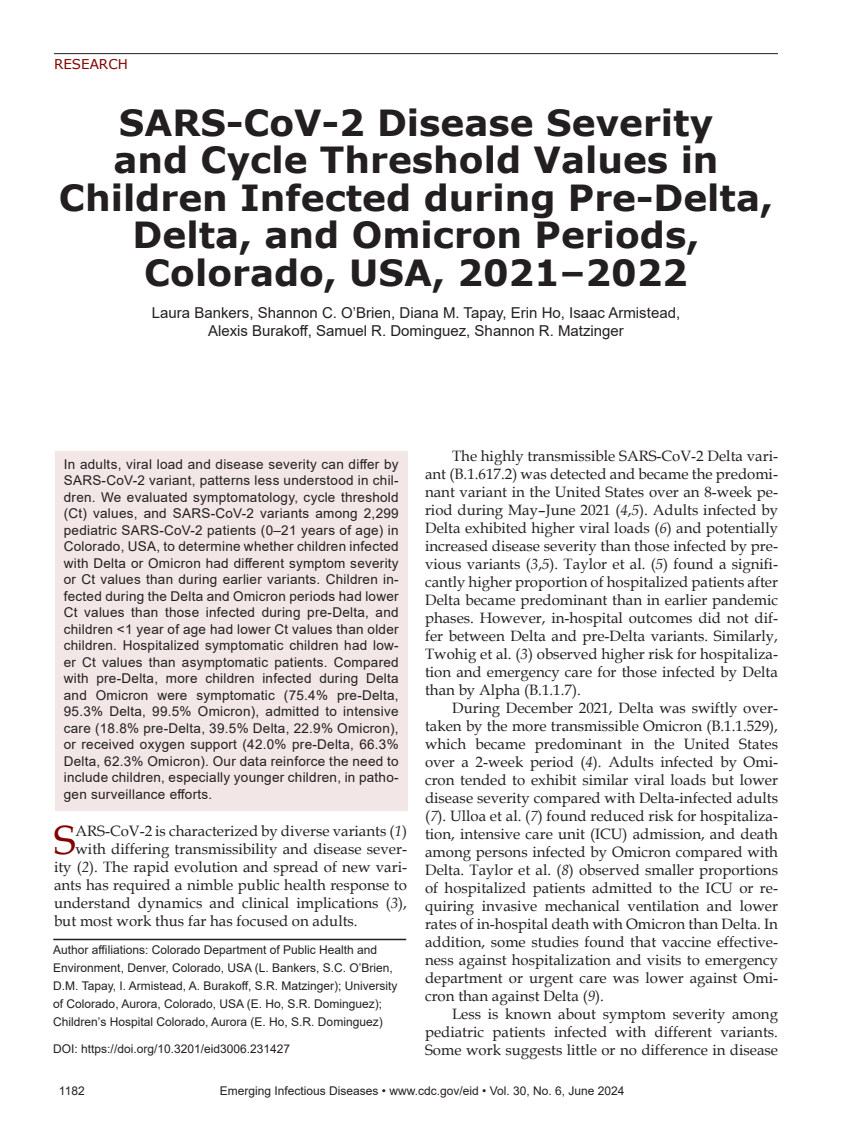
<style>
.page{position:relative;width:851px;height:1134px;background:#fff}
.page>*{position:absolute;margin:0;border:0;box-sizing:border-box;transform-origin:0 0}
.Drop_Cap{font:40.8px "Book Antiqua";color:#820301}
.Article_Title{font:700 36px/37.5px "Verdana";color:#231f20;text-align:center}
.Body_Text{font:15px/18px "Book Antiqua";color:#231f20;text-align:justify}
.Drop_Cap-2{font:15px "Book Antiqua";color:#231f20}
.Authors{font:15px/18px "Arial";color:#231f20;text-align:center}
.Abstract{font:13.5px/16.5px "Arial";letter-spacing:.02em;color:#231f20;text-align:justify}
.t1{font:13.5px "Verdana";color:#820301}
.Affiliations{font:12px/18px "Arial";color:#231f20}
.DOI{font:12px "Arial";color:#231f20}
.s1{font-style:italic}
</style>
<div class="page">
<hr style="left:54px;top:53px;width:724px;height:1px;background:#231f20">
<div style="left:55px;top:452px;width:353px;height:359px;background:#f2e6e6"></div>
<hr style="left:53px;top:939px;width:353px;height:1px;background:#231f20">
<p class="t1" style="left:54px;top:55px;width:75px">RESEARCH</p>
<p class="Article_Title" style="left:59px;top:103px;width:715px">SARS-CoV-2 Disease Severity<br>and Cycle Threshold Values in<br>Children Infected during Pre-Delta,<br>Delta, and Omicron Periods,<br>Colorado, USA, 2021–2022</p>
<p class="Authors" style="left:152px;top:304px;width:530px">Laura Bankers, Shannon C. O’Brien, Diana M. Tapay, Erin Ho, Isaac Armistead,<br>Alexis Burakoff, Samuel R. Dominguez, Shannon R. Matzinger</p>
<p class="Abstract" style="left:64px;top:456px;width:336px">In adults, viral load and disease severity can differ by SARS-CoV-2 variant, patterns less understood in chil&shy;dren. We evaluated symptomatology, cycle threshold (Ct) values, and SARS-CoV-2 variants among 2,299 pediatric SARS-CoV-2 patients (0–21 years of age) in Colorado, USA, to determine whether children infected with Delta or Omicron had different symptom severity or Ct values than during earlier variants. Children in&shy;fected during the Delta and Omicron periods had lower Ct values than those infected during pre-Delta, and children &lt;1 year of age had lower Ct values than older children. Hospitalized symptomatic children had low&shy;er Ct values than asymptomatic patients. Compared with pre-Delta, more children infected during Delta and Omicron were symptomatic (75.4% pre-Delta, 95.3% Delta, 99.5% Omicron), admitted to intensive care (18.8% pre-Delta, 39.5% Delta, 22.9% Omicron), or received oxygen support (42.0% pre-Delta, 66.3% Delta, 62.3% Omicron). Our data reinforce the need to include children, especially younger children, in patho&shy;gen surveillance efforts.</p>
<p class="Drop_Cap" style="left:54px;top:812px;width:23px">S</p>
<p class="Drop_Cap-2" style="left:75px;top:821px;width:333px">ARS-CoV-2 is characterized by diverse variants (<span class="s1">1</span>)</p>
<p class="Drop_Cap-2" style="left:75px;top:839px;width:333px">with differing transmissibility and disease sever-</p>
<p class="Drop_Cap-2" style="left:54px;top:857px;width:354px">ity (<span class="s1">2</span>). The rapid evolution and spread of new vari-</p>
<p class="Drop_Cap-2" style="left:54px;top:875px;width:354px">ants has required a nimble public health response to</p>
<p class="Drop_Cap-2" style="left:54px;top:893px;width:354px">understand dynamics and clinical implications (<span class="s1">3</span>),</p>
<p class="Drop_Cap-2" style="left:54px;top:911px;width:305px">but most work thus far has focused on adults.</p>
<p class="Affiliations" style="left:53px;top:940px;width:346px">Author affiliations: Colorado Department of Public Health and Environment, Denver, Colorado, USA (L. Bankers, S.C. O’Brien, D.M. Tapay, I. Armistead, A. Burakoff, S.R. Matzinger); University of Colorado, Aurora, Colorado, USA (E. Ho, S.R. Dominguez); Children’s Hospital Colorado, Aurora (E. Ho, S.R. Dominguez)</p>
<p class="DOI" style="left:53px;top:1040px;width:238px">DOI: https://doi.org/10.3201/eid3006.231427</p>
<p class="Body_Text" style="left:425px;top:447px;width:354px;text-indent:27px">The highly transmissible SARS-CoV-2 Delta vari&shy;ant (B.1.617.2) was detected and became the predomi&shy;nant variant in the United States over an 8-week pe&shy;riod during May–June 2021 (<span class="s1">4</span>,<span class="s1">5</span>). Adults infected by Delta exhibited higher viral loads (<span class="s1">6</span>) and potentially increased disease severity than those infected by pre&shy;vious variants (<span class="s1">3</span>,<span class="s1">5</span>). Taylor et al. (<span class="s1">5</span>) found a signifi&shy;cantly higher proportion of hospitalized patients after Delta became predominant than in earlier pandemic phases. However, in-hospital outcomes did not dif&shy;fer between Delta and pre-Delta variants. Similarly, Twohig et al. (<span class="s1">3</span>) observed higher risk for hospitaliza&shy;tion and emergency care for those infected by Delta than by Alpha (B.1.1.7).</p>
<p class="Body_Text" style="left:425px;top:699px;width:354px;text-indent:27px">During December 2021, Delta was swiftly over&shy;taken by the more transmissible Omicron (B.1.1.529), which became predominant in the United States over a 2-week period (<span class="s1">4</span>). Adults infected by Omi&shy;cron tended to exhibit similar viral loads but lower disease severity compared with Delta-infected adults (<span class="s1">7</span>). Ulloa et al. (<span class="s1">7</span>) found reduced risk for hospitaliza&shy;tion, intensive care unit (ICU) admission, and death among persons infected by Omicron compared with Delta. Taylor et al. (<span class="s1">8</span>) observed smaller proportions of hospitalized patients admitted to the ICU or re&shy;quiring invasive mechanical ventilation and lower rates of in-hospital death with Omicron than Delta. In addition, some studies found that vaccine effective&shy;ness against hospitalization and visits to emergency department or urgent care was lower against Omi&shy;cron than against Delta (<span class="s1">9</span>).</p>
<p class="Body_Text" style="left:425px;top:1005px;width:354px;text-indent:27px">Less is known about symptom severity among pediatric patients infected with different variants.<br>Some work suggests little or no difference in disease</p>
<p class="Affiliations" style="left:59px;top:1082px;width:27px">1182</p>
<p class="Affiliations" style="left:220px;top:1082px;width:406px">Emerging Infectious Diseases • www.cdc.gov/eid • Vol. 30, No. 6, June 2024</p>
</div>
